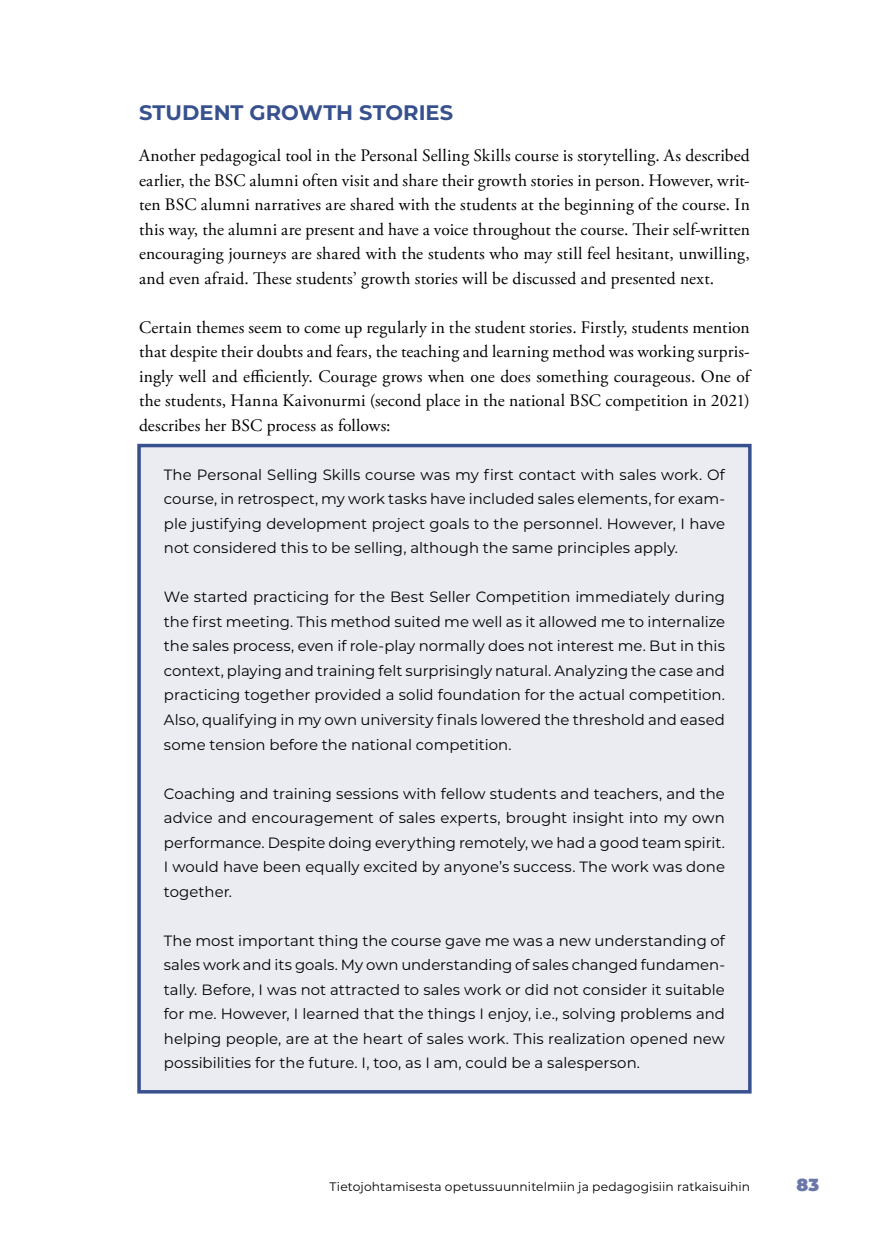
<style>
.page{position:relative;width:874px;height:1241px;background:#fff}
.page>*{position:absolute;margin:0;border:0;box-sizing:border-box;transform-origin:0 0}
.Väliotsikko_kopio{font:700 21px "Montserrat";color:#37508e}
.Leipis_ei_sisennystä_kopio{font:17.5px/24.5px "Adobe Garamond Pro";letter-spacing:.005em;color:#000;text-align:justify}
.t1{font:900 17.5px "Montserrat";color:#6a78a9}
.Opiskelija_kertomukset{font:14.88px/24.5px "Montserrat";letter-spacing:.005em;color:#000;text-align:justify}
.t2{font:12.25px "Montserrat";letter-spacing:.01em;color:#000}
</style>
<div class="page">
<div style="left:137px;top:444px;width:614px;height:649px;background:#eaecf1;border:4px solid #37508e"></div>
<h2 class="Väliotsikko_kopio" style="left:139px;top:97px;width:315px">STUDENT GROWTH STORIES</h2>
<h1 class="Leipis_ei_sisennystä_kopio" style="left:139px;top:144px;width:612px">Another pedagogical tool in the Personal Selling Skills course is storytelling. As described earlier, the BSC alumni often visit and share their growth stories in person. However, writ&shy;ten BSC alumni narratives are shared with the students at the beginning of the course. In this way, the alumni are present and have a voice throughout the course. Their self-written encouraging journeys are shared with the students who may still feel hesitant, unwilling, and even afraid. These students’ growth stories will be discussed and presented next.</h1>
<h1 class="Leipis_ei_sisennystä_kopio" style="left:139px;top:315px;width:612px">Certain themes seem to come up regularly in the student stories. Firstly, students mention that despite their doubts and fears, the teaching and learning method was working surpris&shy;ingly well and efficiently. Courage grows when one does something courageous. One of the students, Hanna Kaivonurmi (second place in the national BSC competition in 2021) describes her BSC process as follows:</h1>
<p class="Opiskelija_kertomukset" style="left:164px;top:461px;width:562px">The Personal Selling Skills course was my first contact with sales work. Of course, in retrospect, my work tasks have included sales elements, for exam&shy;ple justifying development project goals to the personnel. However, I have not considered this to be selling, although the same principles apply.</p>
<p class="Opiskelija_kertomukset" style="left:164px;top:584px;width:562px">We started practicing for the Best Seller Competition immediately during the first meeting. This method suited me well as it allowed me to internalize the sales process, even if role-play normally does not interest me. But in this context, playing and training felt surprisingly natural. Analyzing the case and practicing together provided a solid foundation for the actual competition.<br>Also, qualifying in my own university finals lowered the threshold and eased some tension before the national competition.</p>
<p class="Opiskelija_kertomukset" style="left:164px;top:780px;width:562px">Coaching and training sessions with fellow students and teachers, and the advice and encouragement of sales experts, brought insight into my own performance. Despite doing everything remotely, we had a good team spirit.<br>I would have been equally excited by anyone’s success. The work was done together.</p>
<p class="Opiskelija_kertomukset" style="left:164px;top:927px;width:562px">The most important thing the course gave me was a new understanding of sales work and its goals. My own understanding of sales changed fundamen&shy;tally. Before, I was not attracted to sales work or did not consider it suitable for me. However, I learned that the things I enjoy, i.e., solving problems and helping people, are at the heart of sales work. This realization opened new possibilities for the future. I, too, as I am, could be a salesperson.</p>
<p class="t2" style="left:329px;top:1177px;width:422px">Tietojohtamisesta opetussuunnitelmiin ja pedagogisiin ratkaisuihin</p>
<p class="t1" style="left:796px;top:1171px;width:24px">83</p>
</div>
